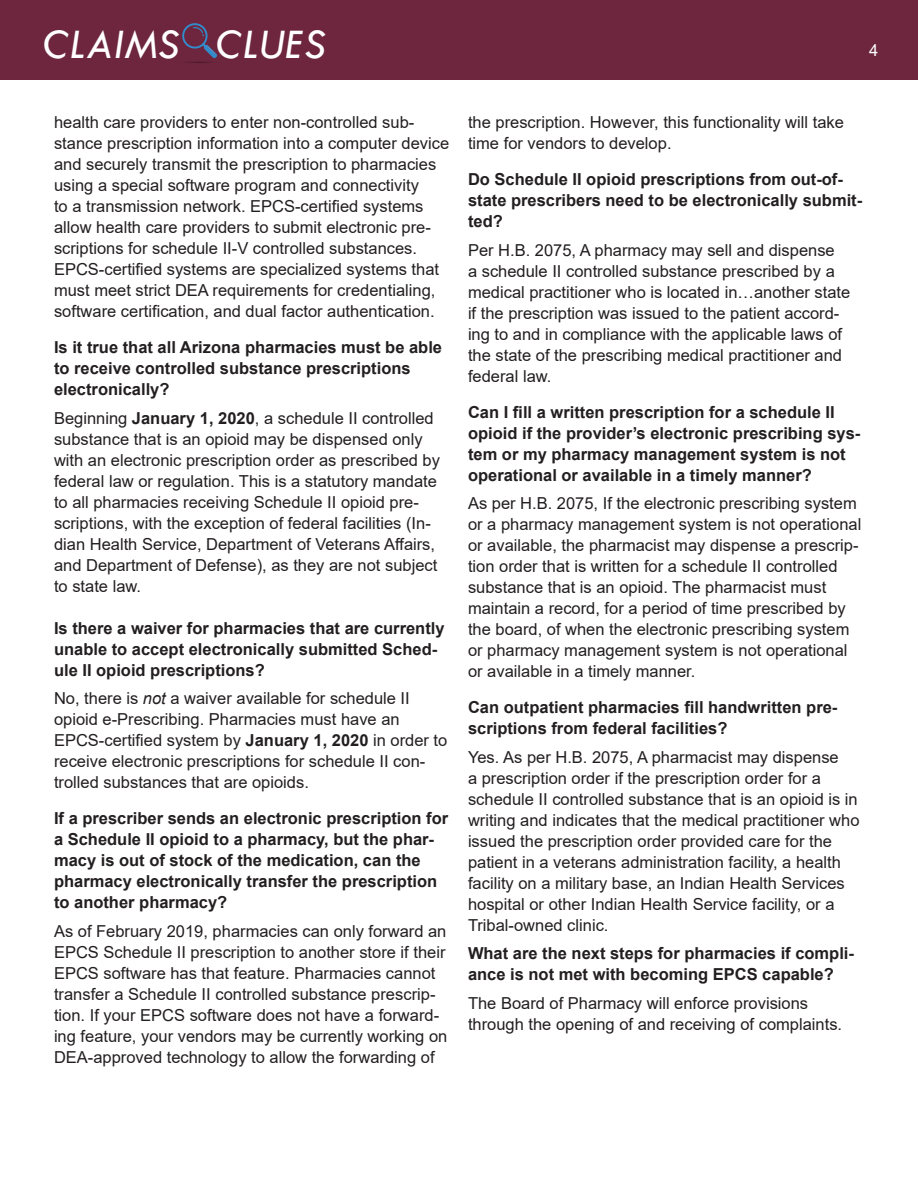
<style>
.page{position:relative;width:918px;height:1188px;background:#fff}
.page>*{position:absolute;margin:0;border:0;box-sizing:border-box;transform-origin:0 0}
.t1{font:italic 43.65px "Tw Cen";color:#fff}
.Normal__Web{font:16.5px/21px "Arial";color:#231f20}
.Normal__Web-2{font:700 16.5px/21px "Arial";color:#231f20}
.t2{font:16.5px "Arial";color:#fff}
.s1{font-weight:700}
.s2{font-style:italic}
</style>
<div class="page">
<div style="left:0;top:0;width:918px;height:79px;background:#6d263e"></div>
<svg style="left:182px;top:23px;width:35px;height:40px"></svg>
<h1 class="t1" style="left:43px;top:18px;width:285px">CLAIMS CLUES</h1>
<p class="t2" style="left:869px;top:39px;width:11px">4</p>
<p class="Normal__Web" style="left:54px;top:112px;width:397px">health care providers to enter non-controlled sub&shy;stance prescription information into a computer device and securely transmit the prescription to pharmacies using a special software program and connectivity<br>to a transmission network. EPCS-certified systems allow health care providers to submit electronic pre&shy;scriptions for schedule II-V controlled substances.<br>EPCS-certified systems are specialized systems that must meet strict DEA requirements for credentialing, software certification, and dual factor authentication.</p>
<p class="Normal__Web-2" style="left:54px;top:337px;width:390px">Is it true that all Arizona pharmacies must be able to receive controlled substance prescriptions electronically?</p>
<p class="Normal__Web" style="left:54px;top:407px;width:388px">Beginning <span class="s1">January 1, 2020</span>, a schedule II controlled substance that is an opioid may be dispensed only with an electronic prescription order as prescribed by federal law or regulation. This is a statutory mandate to all pharmacies receiving Schedule II opioid pre&shy;scriptions, with the exception of federal facilities (In&shy;dian Health Service, Department of Veterans Affairs, and Department of Defense), as they are not subject to state law.</p>
<p class="Normal__Web-2" style="left:54px;top:618px;width:392px">Is there a waiver for pharmacies that are currently unable to accept electronically submitted Sched&shy;ule II opioid prescriptions?</p>
<p class="Normal__Web" style="left:54px;top:688px;width:395px">No, there is <span class="s2">not</span> a waiver available for schedule II opioid e-Prescribing. Pharmacies must have an EPCS-certified system by <span class="s1">January 1, 2020</span> in order to receive electronic prescriptions for schedule II con&shy;trolled substances that are opioids.</p>
<p class="Normal__Web-2" style="left:54px;top:808px;width:396px">If a prescriber sends an electronic prescription for a Schedule II opioid to a pharmacy, but the phar&shy;macy is out of stock of the medication, can the pharmacy electronically transfer the prescription to another pharmacy?</p>
<p class="Normal__Web" style="left:54px;top:920px;width:395px">As of February 2019, pharmacies can only forward an EPCS Schedule II prescription to another store if their EPCS software has that feature. Pharmacies cannot transfer a Schedule II controlled substance prescrip&shy;tion. If your EPCS software does not have a forward&shy;ing feature, your vendors may be currently working on DEA-approved technology to allow the forwarding of</p>
<p class="Normal__Web" style="left:468px;top:112px;width:377px">the prescription. However, this functionality will take time for vendors to develop.</p>
<p class="Normal__Web-2" style="left:468px;top:169px;width:396px">Do Schedule II opioid prescriptions from out-of&shy;state prescribers need to be electronically submit&shy;ted?</p>
<p class="Normal__Web" style="left:468px;top:239px;width:384px">Per H.B. 2075, A pharmacy may sell and dispense<br>a schedule II controlled substance prescribed by a medical practitioner who is located in…another state if the prescription was issued to the patient accord&shy;ing to and in compliance with the applicable laws of the state of the prescribing medical practitioner and federal law.</p>
<p class="Normal__Web-2" style="left:468px;top:402px;width:394px">Can I fill a written prescription for a schedule II opioid if the provider’s electronic prescribing sys&shy;tem or my pharmacy management system is not operational or available in a timely manner?</p>
<p class="Normal__Web" style="left:468px;top:493px;width:395px">As per H.B. 2075, If the electronic prescribing system or a pharmacy management system is not operational or available, the pharmacist may dispense a prescrip&shy;tion order that is written for a schedule II controlled substance that is an opioid. The pharmacist must maintain a record, for a period of time prescribed by the board, of when the electronic prescribing system or pharmacy management system is not operational or available in a timely manner.</p>
<p class="Normal__Web-2" style="left:468px;top:697px;width:371px">Can outpatient pharmacies fill handwritten pre&shy;scriptions from federal facilities?</p>
<p class="Normal__Web" style="left:468px;top:746px;width:393px">Yes. As per H.B. 2075, A pharmacist may dispense<br>a prescription order if the prescription order for a schedule II controlled substance that is an opioid is in writing and indicates that the medical practitioner who issued the prescription order provided care for the patient in a veterans administration facility, a health facility on a military base, an Indian Health Services hospital or other Indian Health Service facility, or a Tribal-owned clinic.</p>
<p class="Normal__Web-2" style="left:468px;top:943px;width:388px">What are the next steps for pharmacies if compli&shy;ance is not met with becoming EPCS capable?</p>
<p class="Normal__Web" style="left:468px;top:992px;width:376px">The Board of Pharmacy will enforce provisions through the opening of and receiving of complaints.</p>
</div>
